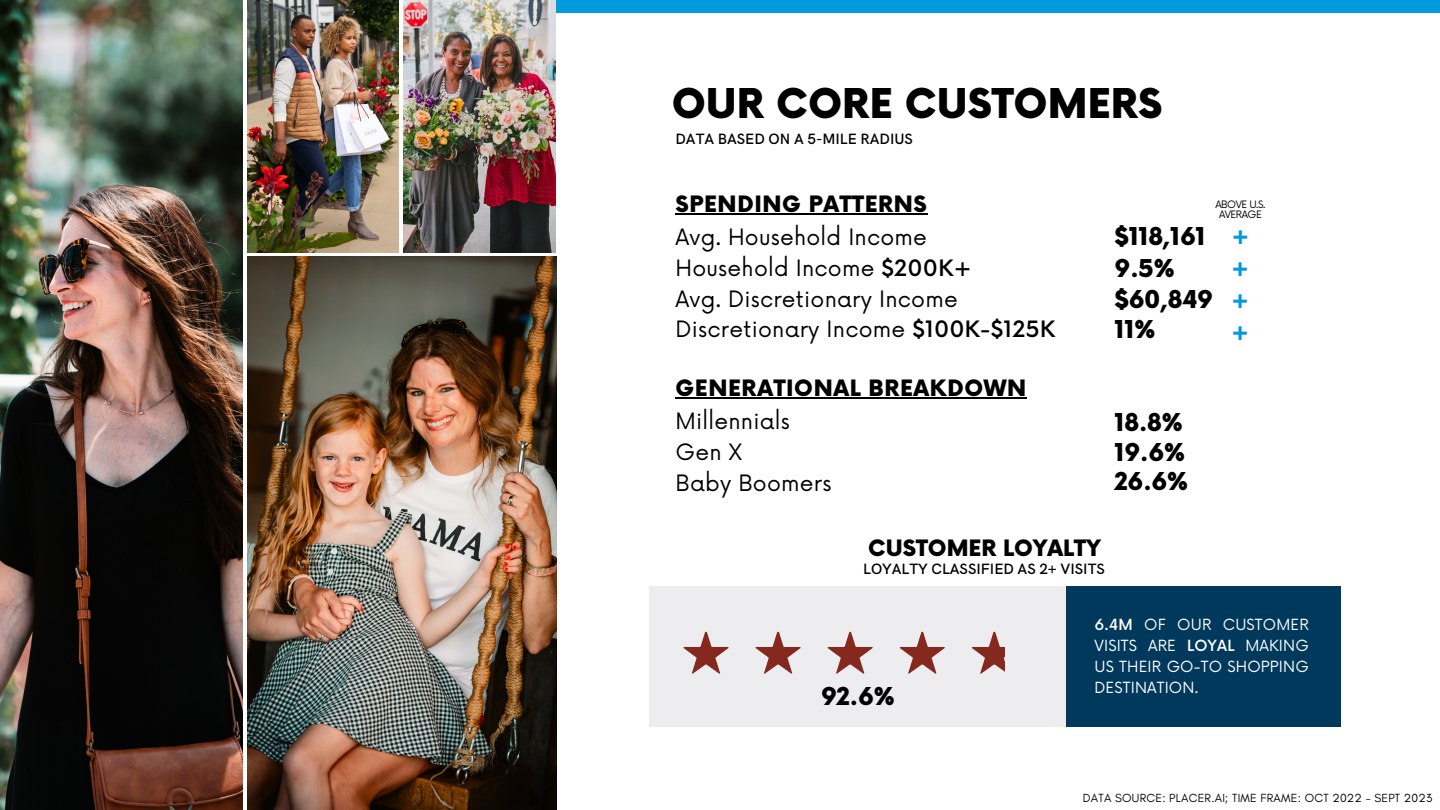
<style>
.page{position:relative;width:1440px;height:810px;background:#fff}
.page>*{position:absolute;margin:0;border:0;box-sizing:border-box;transform-origin:0 0}
.t1{font:900 40px "Now";color:#000}
.t2{font:900 24px "Now";letter-spacing:-.02em;color:#000}
.t3{font:22px "Now";letter-spacing:.01em;color:#000}
.t4{font:900 22px "Now";letter-spacing:.03em;color:#000}
.t5{font:900 22px "Now";color:#000}
.t6{font:900 22px "Now";color:#009ade}
.t7{font:15px/21px "Now";letter-spacing:.01em;color:#fff;text-align:justify}
.t8{font:600 15px "HK Grotesk Pro";color:#000}
.t9{font:12px "Glacial Indifference";letter-spacing:.02em;color:#000}
.t10{font:10px "Now";letter-spacing:-.05em;color:#000}
.s1{font-weight:500}
</style>
<div class="page">
<img style="left:0;top:0;width:242px;height:810px">
<img style="left:247px;top:0;width:152px;height:253px">
<div style="left:539px;top:0;width:901px;height:13px;background:#009ade"></div>
<img style="left:404px;top:0;width:151px;height:253px">
<img style="left:247px;top:257px;width:310px;height:553px">
<div style="left:649px;top:587px;width:418px;height:140px;background:#ededef"></div>
<div style="left:1066px;top:587px;width:275px;height:140px;background:#00395c"></div>
<svg style="left:683px;top:632px;width:46px;height:42px"></svg>
<svg style="left:755px;top:632px;width:250px;height:42px"></svg>
<hr style="left:676px;top:397px;width:351px;height:2px;background:#000">
<hr style="left:676px;top:213px;width:252px;height:2px;background:#000">
<p class="t1" style="left:672px;top:82px;width:492px">OUR CORE CUSTOMERS</p>
<p class="t8" style="left:676px;top:130px;width:239px">DATA BASED ON A 5-MILE RADIUS</p>
<p class="t4" style="left:676px;top:192px;width:253px">SPENDING PATTERNS</p>
<p class="t10" style="left:1215px;top:199px;width:52px">ABOVE U.S.</p>
<p class="t10" style="left:1219px;top:209px;width:44px">AVERAGE</p>
<p class="t3" style="left:676px;top:225px;width:253px">Avg. Household Income</p>
<p class="t3" style="left:676px;top:256px;width:297px">Household Income <span class="s1">$200K+</span></p>
<p class="t3" style="left:676px;top:286px;width:284px">Avg. Discretionary Income</p>
<p class="t3" style="left:676px;top:317px;width:381px">Discretionary Income <span class="s1">$100K-$125K</span></p>
<p class="t4" style="left:676px;top:376px;width:352px">GENERATIONAL BREAKDOWN</p>
<p class="t3" style="left:676px;top:409px;width:116px">Millennials</p>
<p class="t3" style="left:676px;top:440px;width:68px">Gen X</p>
<p class="t3" style="left:676px;top:470px;width:158px">Baby Boomers</p>
<p class="t2" style="left:1115px;top:224px;width:93px">$118,161</p>
<p class="t2" style="left:1115px;top:255px;width:62px">9.5%</p>
<p class="t2" style="left:1115px;top:287px;width:100px">$60,849</p>
<p class="t6" style="left:1232px;top:288px;width:19px">+</p>
<p class="t2" style="left:1115px;top:317px;width:43px">11%</p>
<p class="t6" style="left:1232px;top:320px;width:19px">+</p>
<p class="t6" style="left:1232px;top:224px;width:19px">+</p>
<p class="t6" style="left:1232px;top:256px;width:19px">+</p>
<p class="t2" style="left:1115px;top:409px;width:70px">18.8%</p>
<p class="t2" style="left:1115px;top:439px;width:72px">19.6%</p>
<p class="t2" style="left:1115px;top:468px;width:75px">26.6%</p>
<p class="t5" style="left:868px;top:536px;width:234px">CUSTOMER LOYALTY</p>
<p class="t8" style="left:863px;top:561px;width:243px">LOYALTY CLASSIFIED AS 2+ VISITS</p>
<p class="t2" style="left:821px;top:683px;width:75px">92.6%</p>
<p class="t7" style="left:1094px;top:615px;width:216px"><span class="s1">6.4M</span> OF OUR CUSTOMER VISITS ARE <span class="s1">LOYAL</span> MAKING US THEIR GO-TO SHOPPING DESTINATION.</p>
<p class="t9" style="left:1083px;top:791px;width:351px">DATA SOURCE: PLACER.AI; TIME FRAME: OCT 2022 - SEPT 2023</p>
</div>
